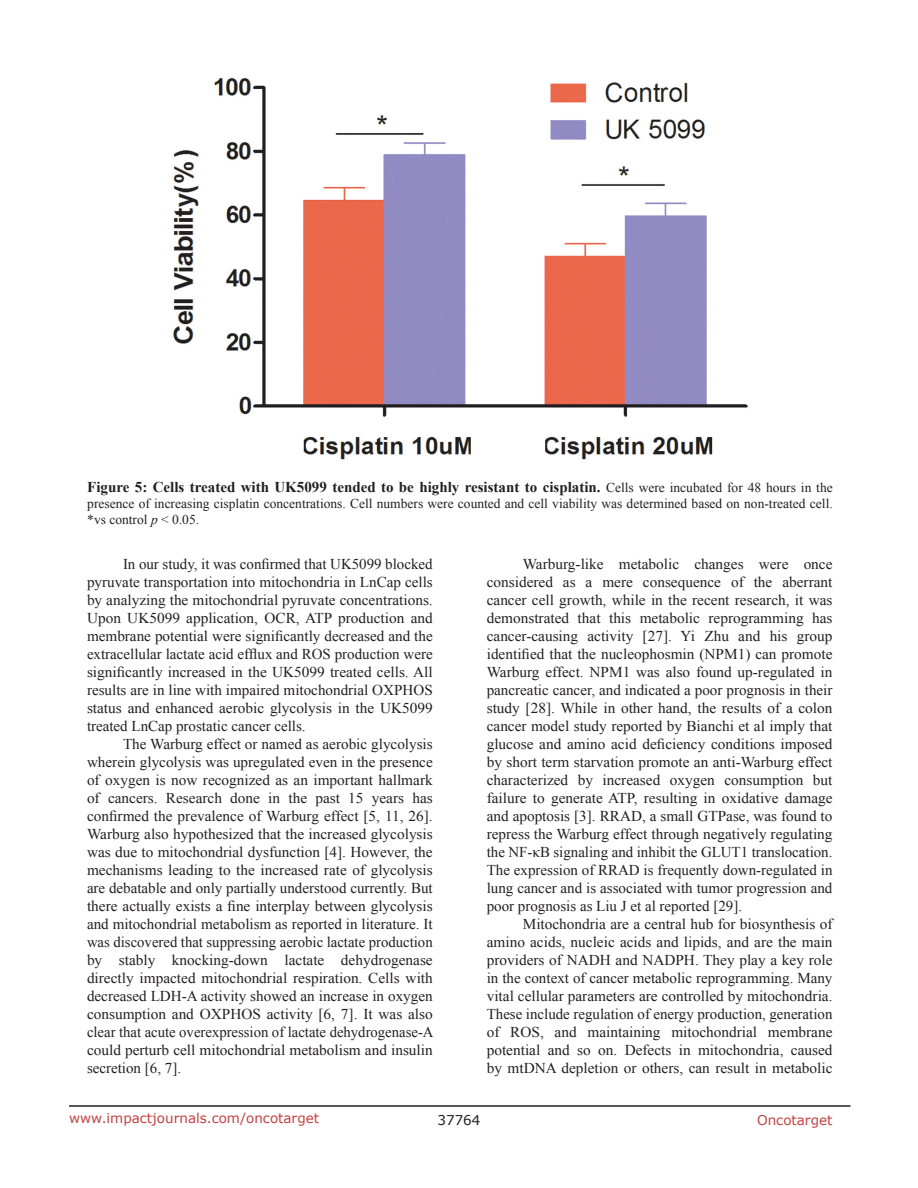
<style>
.page{position:relative;width:918px;height:1188px;background:#fff}
.page>*{position:absolute;margin:0;border:0;box-sizing:border-box;transform-origin:0 0}
.BodyText{font:15px/18px "Times New Roman";color:#231f20;text-align:justify}
.FigureText{font:700 15px "Times New Roman";color:#231f20}
.FigureText-2{font:13.5px/16.2px "Times New Roman";color:#231f20}
.t1{font:13.5px "Verdana";color:#c24141}
.t2{font:13.5px "Verdana";color:#231f20}
.s1{font-weight:400;font-size:13.5px}
.s2{font-style:italic}
</style>
<div class="page">
<hr style="left:69px;top:1105px;width:781px;height:2px;background:#231f20">
<img style="left:173px;top:78px;width:575px;height:382px">
<p class="FigureText" style="left:87px;top:476px;width:747px">Figure 5: Cells treated with UK5099 tended to be highly resistant to cisplatin. <span class="s1">Cells were incubated for 48 hours in the</span></p>
<p class="FigureText-2" style="left:87px;top:495px;width:747px">presence of increasing cisplatin concentrations. Cell numbers were counted and cell viability was determined based on non-treated cell. *vs control <span class="s2">p</span> &lt; 0.05.</p>
<p class="BodyText" style="left:87px;top:555px;width:347px;text-indent:36px">In our study, it was confirmed that UK5099 blocked pyruvate transportation into mitochondria in LnCap cells by analyzing the mitochondrial pyruvate concentrations.<br>Upon UK5099 application, OCR, ATP production and membrane potential were significantly decreased and the extracellular lactate acid efflux and ROS production were significantly increased in the UK5099 treated cells. All results are in line with impaired mitochondrial OXPHOS status and enhanced aerobic glycolysis in the UK5099 treated LnCap prostatic cancer cells.</p>
<p class="BodyText" style="left:87px;top:735px;width:348px;text-indent:36px">The Warburg effect or named as aerobic glycolysis wherein glycolysis was upregulated even in the presence of oxygen is now recognized as an important hallmark of cancers. Research done in the past 15 years has confirmed the prevalence of Warburg effect [5, 11, 26].<br>Warburg also hypothesized that the increased glycolysis was due to mitochondrial dysfunction [4]. However, the mechanisms leading to the increased rate of glycolysis are debatable and only partially understood currently. But there actually exists a fine interplay between glycolysis and mitochondrial metabolism as reported in literature. It was discovered that suppressing aerobic lactate production by stably knocking-down lactate dehydrogenase directly impacted mitochondrial respiration. Cells with decreased LDH-A activity showed an increase in oxygen consumption and OXPHOS activity [6, 7]. It was also clear that acute overexpression of lactate dehydrogenase-A could perturb cell mitochondrial metabolism and insulin secretion [6, 7].</p>
<p class="BodyText" style="left:487px;top:555px;width:347px;text-indent:36px">Warburg-like metabolic changes were once considered as a mere consequence of the aberrant cancer cell growth, while in the recent research, it was demonstrated that this metabolic reprogramming has cancer-causing activity [27]. Yi Zhu and his group identified that the nucleophosmin (NPM1) can promote Warburg effect. NPM1 was also found up-regulated in pancreatic cancer, and indicated a poor prognosis in their study [28]. While in other hand, the results of a colon cancer model study reported by Bianchi et al imply that glucose and amino acid deficiency conditions imposed by short term starvation promote an anti-Warburg effect characterized by increased oxygen consumption but failure to generate ATP, resulting in oxidative damage and apoptosis [3]. RRAD, a small GTPase, was found to repress the Warburg effect through negatively regulating the NF-κB signaling and inhibit the GLUT1 translocation.<br>The expression of RRAD is frequently down-regulated in lung cancer and is associated with tumor progression and poor prognosis as Liu J et al reported [29].</p>
<p class="BodyText" style="left:487px;top:915px;width:347px;text-indent:36px">Mitochondria are a central hub for biosynthesis of amino acids, nucleic acids and lipids, and are the main providers of NADH and NADPH. They play a key role in the context of cancer metabolic reprogramming. Many vital cellular parameters are controlled by mitochondria.<br>These include regulation of energy production, generation of ROS, and maintaining mitochondrial membrane potential and so on. Defects in mitochondria, caused by mtDNA depletion or others, can result in metabolic</p>
<p class="t1" style="left:69px;top:1109px;width:252px">www.impactjournals.com/oncotarget</p>
<p class="t2" style="left:438px;top:1111px;width:44px">37764</p>
<p class="t1" style="left:757px;top:1111px;width:77px">Oncotarget</p>
</div>
